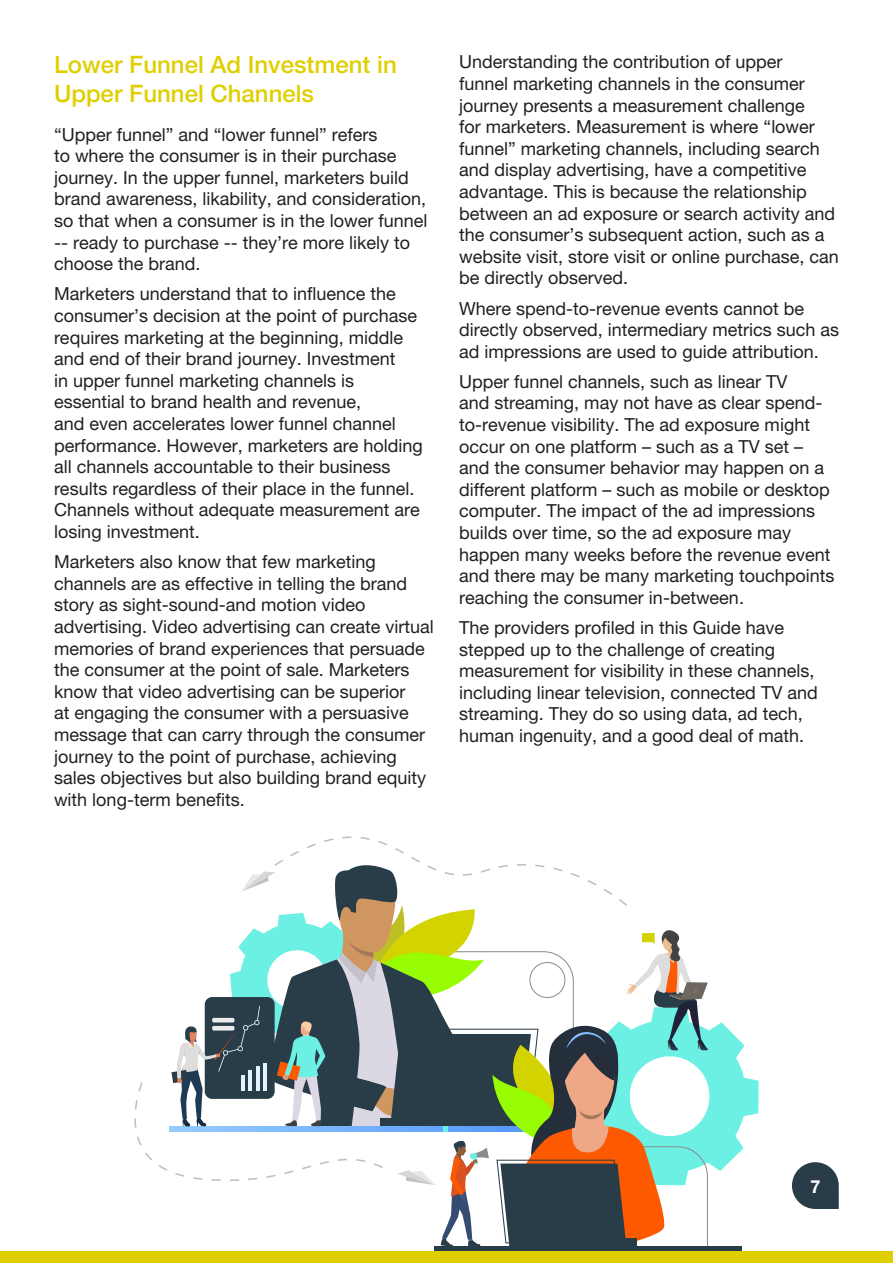
<style>
.page{position:relative;width:893px;height:1263px;background:#fff}
.page>*{position:absolute;margin:0;border:0;box-sizing:border-box;transform-origin:0 0}
.Second_Header_Yellow{font:24px/28.8px "Helvetica Neue LT 65 Md";color:#dfcf00}
.Body_Black{font:18px/21.6px "Helvetica Neue LT 55 Rm";color:#231f20}
.t1{font:18px "Helvetica Neue LT 75 Bd";color:#fff}
</style>
<div class="page">
<div style="left:434px;top:1246px;width:308px;height:6px;background:#293d48"></div>
<svg style="left:134px;top:836px;width:625px;height:410px"></svg>
<div style="left:0;top:1252px;width:893px;height:11px;background:#dfcf00"></div>
<svg style="left:792px;top:1162px;width:47px;height:47px;background:#4d5d66"></svg>
<p class="Second_Header_Yellow" style="left:54px;top:50px;width:344px">Lower Funnel Ad Investment in<br>Upper Funnel Channels</p>
<p class="Body_Black" style="left:54px;top:123px;width:375px">“Upper funnel” and “lower funnel” refers<br>to where the consumer is in their purchase journey. In the upper funnel, marketers build brand awareness, likability, and consideration, so that when a consumer is in the lower funnel -- ready to purchase -- they’re more likely to choose the brand.</p>
<p class="Body_Black" style="left:54px;top:283px;width:370px">Marketers understand that to influence the consumer’s decision at the point of purchase requires marketing at the beginning, middle and end of their brand journey. Investment<br>in upper funnel marketing channels is essential to brand health and revenue,<br>and even accelerates lower funnel channel performance. However, marketers are holding all channels accountable to their business results regardless of their place in the funnel.<br>Channels without adequate measurement are losing investment.</p>
<p class="Body_Black" style="left:54px;top:550px;width:381px">Marketers also know that few marketing channels are as effective in telling the brand story as sight-sound-and motion video advertising. Video advertising can create virtual memories of brand experiences that persuade the consumer at the point of sale. Marketers know that video advertising can be superior<br>at engaging the consumer with a persuasive message that can carry through the consumer journey to the point of purchase, achieving sales objectives but also building brand equity with long-term benefits.</p>
<p class="Body_Black" style="left:459px;top:51px;width:381px">Understanding the contribution of upper<br>funnel marketing channels in the consumer journey presents a measurement challenge<br>for marketers. Measurement is where “lower funnel” marketing channels, including search and display advertising, have a competitive advantage. This is because the relationship between an ad exposure or search activity and the consumer’s subsequent action, such as a website visit, store visit or online purchase, can be directly observed.</p>
<p class="Body_Black" style="left:459px;top:297px;width:381px">Where spend-to-revenue events cannot be directly observed, intermediary metrics such as ad impressions are used to guide attribution.</p>
<p class="Body_Black" style="left:459px;top:370px;width:377px">Upper funnel channels, such as linear TV<br>and streaming, may not have as clear spend&shy;to-revenue visibility. The ad exposure might occur on one platform – such as a TV set – and the consumer behavior may happen on a different platform – such as mobile or desktop computer. The impact of the ad impressions builds over time, so the ad exposure may happen many weeks before the revenue event and there may be many marketing touchpoints reaching the consumer in-between.</p>
<p class="Body_Black" style="left:459px;top:616px;width:360px">The providers profiled in this Guide have stepped up to the challenge of creating measurement for visibility in these channels, including linear television, connected TV and streaming. They do so using data, ad tech, human ingenuity, and a good deal of math.</p>
<p class="t1" style="left:810px;top:1175px;width:12px">7</p>
</div>
